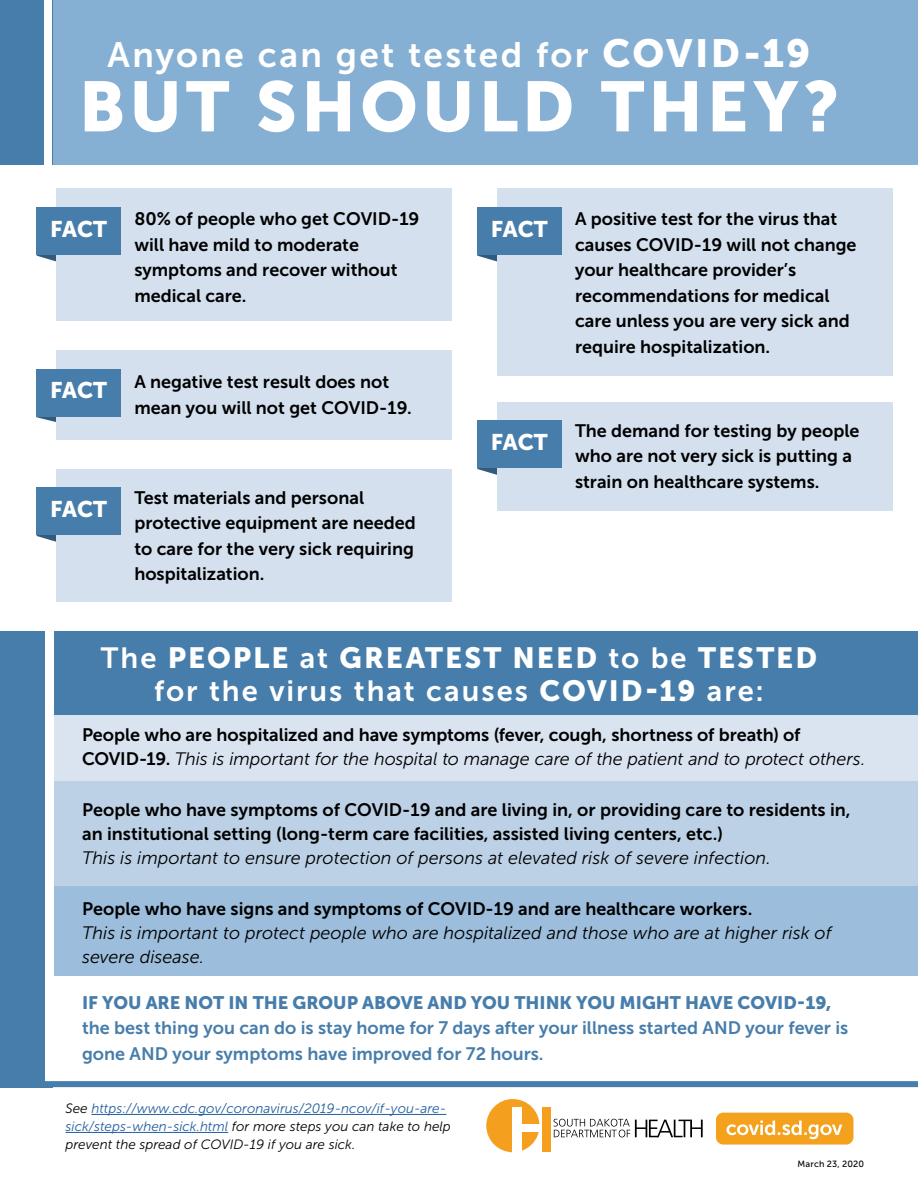
<style>
.page{position:relative;width:918px;height:1188px;background:#fff}
.page>*{position:absolute;margin:0;border:0;box-sizing:border-box;transform-origin:0 0}
.t1{font:70.35px "Museo Sans 900";letter-spacing:.06em;color:#fff}
.t2{font:35.1px "Museo Sans 700";letter-spacing:.07em;color:#fff}
.t3{font:29.1px "Museo Sans 900";letter-spacing:.07em;color:#fff}
.t4{font:29.1px "Museo Sans 700";letter-spacing:.07em;color:#fff}
.t5{font:22.5px "Museo Sans 900";letter-spacing:-.005em;color:#fff}
.t6{font:18px/25.5px "Museo Sans 700";color:#000}
.t7{font:italic 18px/24px "Museo Sans 300";color:#000}
.t8{font:18px/25.5px "Museo Sans 700";color:#477dab}
.t9{font:18px "Museo Sans 900";color:#477dab}
.t10{font:italic 13.5px/18px "Museo Sans 300";color:#215e9e}
.t11{font:9px "Museo Sans 500";letter-spacing:.015em;color:#000}
.s1{font-family:"Museo Sans 900";font-size:39px}
.s2{font-family:"Museo Sans 700"}
.s3{font-family:"Museo Sans 900"}
.s4{font-family:"Museo Sans 700";font-style:normal}
.s5{color:#000}
</style>
<div class="page">
<div style="left:2px;top:631px;width:916px;height:84px;background:#477dab"></div>
<div style="left:54px;top:715px;width:864px;height:66px;background:#dae4f0"></div>
<div style="left:54px;top:781px;width:864px;height:118px;background:#bdd1e6"></div>
<div style="left:54px;top:887px;width:864px;height:89px;background:#9cbddb"></div>
<div style="left:0;top:631px;width:52px;height:456px;background:#477dab"></div>
<div style="left:2px;top:0;width:916px;height:164px;background:#86b0d3"></div>
<div style="left:0;top:0;width:52px;height:164px;background:#477dab"></div>
<div style="left:45px;top:0;width:7px;height:166px;background:#fff"></div>
<div style="left:45px;top:629px;width:9px;height:457px;background:#fff"></div>
<svg style="left:554px;top:1119px;width:149px;height:18px"></svg>
<div style="left:486px;top:1099px;width:54px;height:53px;background:#f4a01e;border-radius:50%"></div>
<div style="left:542px;top:1108px;width:9px;height:44px;background:#f4a01e"></div>
<div style="left:512px;top:1108px;width:9px;height:45px;background:#fff"></div>
<div style="left:521px;top:1125px;width:20px;height:7px;background:#fff"></div>
<div style="left:716px;top:1113px;width:137px;height:32px;background:#f4a11e;border-radius:7px"></div>
<svg style="left:726px;top:1121px;width:116px;height:18px"></svg>
<svg style="left:37px;top:255px;width:19px;height:7px"></svg>
<div style="left:56px;top:189px;width:396px;height:132px;background:#d4e0ee"></div>
<div style="left:37px;top:207px;width:84px;height:48px;background:#477dab"></div>
<svg style="left:37px;top:535px;width:19px;height:7px"></svg>
<div style="left:56px;top:469px;width:396px;height:133px;background:#d4e0ee"></div>
<div style="left:37px;top:487px;width:84px;height:48px;background:#477dab"></div>
<svg style="left:477px;top:255px;width:20px;height:7px"></svg>
<div style="left:497px;top:189px;width:395px;height:187px;background:#d4e0ee"></div>
<div style="left:477px;top:207px;width:84px;height:48px;background:#477dab"></div>
<svg style="left:477px;top:468px;width:20px;height:7px"></svg>
<div style="left:497px;top:402px;width:395px;height:109px;background:#d4e0ee"></div>
<div style="left:477px;top:421px;width:84px;height:47px;background:#477dab"></div>
<svg style="left:37px;top:416px;width:19px;height:6px"></svg>
<div style="left:56px;top:350px;width:396px;height:90px;background:#d4e0ee"></div>
<div style="left:37px;top:369px;width:84px;height:47px;background:#477dab"></div>
<hr style="left:91px;top:1114px;width:355px;height:1px;background:#215e9e">
<hr style="left:66px;top:1132px;width:162px;height:1px;background:#215e9e">
<div style="left:0;top:1081px;width:918px;height:6px;background:#477dab"></div>
<h2 class="t2" style="left:108px;top:35px;width:704px">Anyone can get tested for <span class="s1">COVID-19</span></h2>
<h1 class="t1" style="left:79px;top:67px;width:762px">BUT SHOULD THEY?</h1>
<p class="t5" style="left:50px;top:216px;width:58px">FACT</p>
<p class="t6" style="left:134px;top:206px;width:287px">80% of people who get COVID-19 will have mild to moderate symptoms and recover without medical care.</p>
<p class="t5" style="left:50px;top:378px;width:58px">FACT</p>
<p class="t6" style="left:134px;top:369px;width:279px">A negative test result does not mean you will not get COVID-19.</p>
<p class="t5" style="left:50px;top:497px;width:58px">FACT</p>
<p class="t6" style="left:134px;top:485px;width:283px">Test materials and personal protective equipment are needed to care for the very sick requiring hospitalization.</p>
<p class="t5" style="left:491px;top:216px;width:58px">FACT</p>
<p class="t6" style="left:575px;top:206px;width:283px">A positive test for the virus that causes COVID-19 will not change your healthcare provider’s recommendations for medical care unless you are very sick and require hospitalization.</p>
<p class="t5" style="left:491px;top:430px;width:58px">FACT</p>
<p class="t6" style="left:575px;top:418px;width:286px">The demand for testing by people who are not very sick is putting a strain on healthcare systems.</p>
<h3 class="t3" style="left:101px;top:641px;width:718px"><span class="s2">The</span> PEOPLE <span class="s2">at</span> GREATEST NEED <span class="s2">to be</span> TESTED</h3>
<h3 class="t4" style="left:154px;top:674px;width:611px">for the virus that causes <span class="s3">COVID-19</span> are:</h3>
<p class="t6" style="left:82px;top:722px;width:720px">People who are hospitalized and have symptoms (fever, cough, shortness of breath) of</p>
<p class="t7" style="left:82px;top:747px;width:785px"><span class="s4">COVID-19.</span> This is important for the hospital to manage care of the patient and to protect others.</p>
<p class="t6" style="left:82px;top:797px;width:770px;line-height:24px">People who have symptoms of COVID-19 and are living in, or providing care to residents in, an institutional setting (long-term care facilities, assisted living centers, etc.)</p>
<p class="t7" style="left:82px;top:846px;width:690px">This is important to ensure protection of persons at elevated risk of severe infection.</p>
<p class="t6" style="left:82px;top:896px;width:672px">People who have signs and symptoms of COVID-19 and are healthcare workers.</p>
<p class="t7" style="left:82px;top:921px;width:751px">This is important to protect people who are hospitalized and those who are at higher risk of severe disease.</p>
<p class="t9" style="left:82px;top:992px;width:751px">IF YOU ARE NOT IN THE GROUP ABOVE AND YOU THINK YOU MIGHT HAVE COVID-19,</p>
<p class="t8" style="left:82px;top:1015px;width:768px">the best thing you can do is stay home for 7 days after your illness started AND your fever is gone AND your symptoms have improved for 72 hours.</p>
<p class="t10" style="left:66px;top:1100px;width:387px"><span class="s5">See</span> https://www.cdc.gov/coronavirus/2019-ncov/if-you-are&shy;sick/steps-when-sick.html <span class="s5">for more steps you can take to help prevent the spread of COVID-19 if you are sick.</span></p>
<p class="t11" style="left:798px;top:1159px;width:68px">March 23, 2020</p>
</div>
